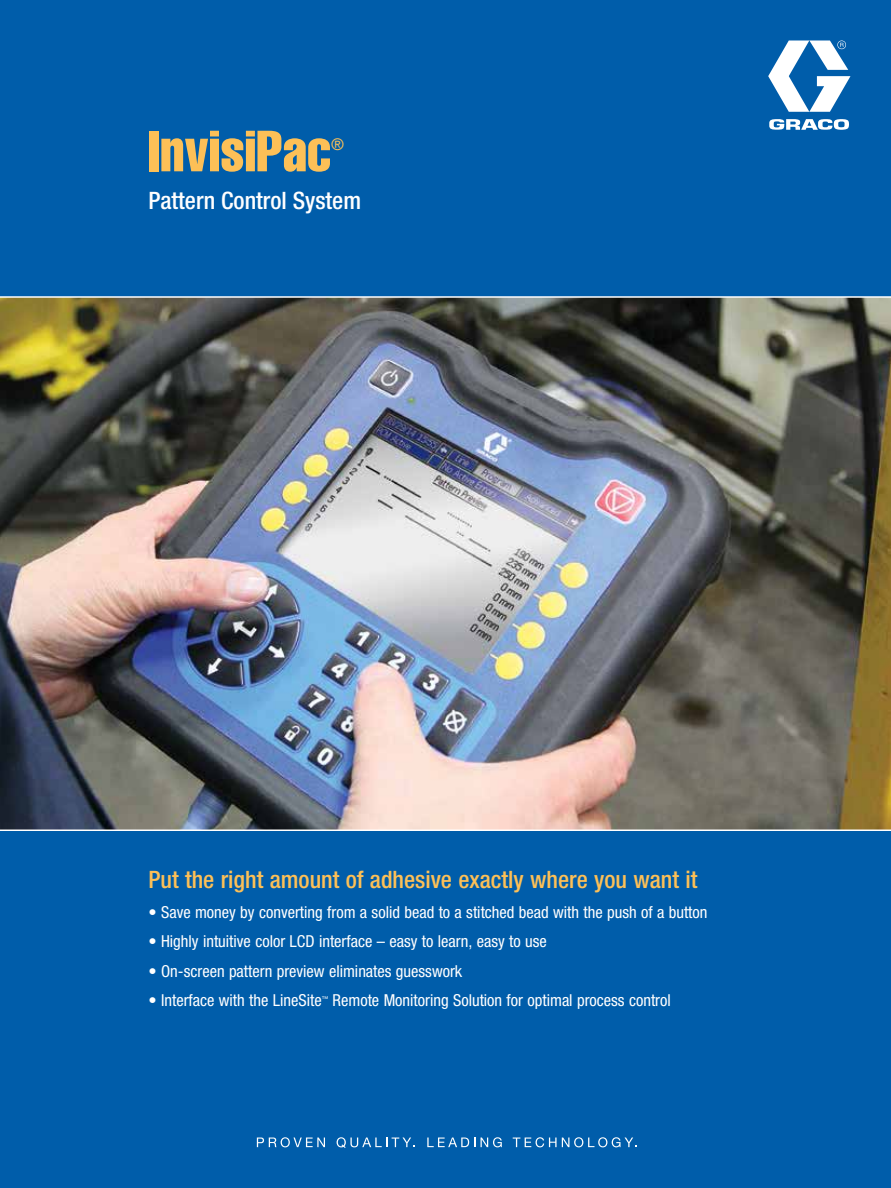
<style>
.page{position:relative;width:891px;height:1188px;background:#005daa}
.page>*{position:absolute;margin:0;border:0;box-sizing:border-box;transform-origin:0 0}
.t1{font:57px "Helvetica LT Std Comp";color:#fdc057}
.t2{font:500 condensed 24px "Helvetica Neue LT Std";color:#fdc057}
.t3{font:500 condensed 24px "Helvetica Neue LT Std";color:#fff}
.t4{font:condensed 16.5px "Helvetica Neue LT Std";color:#fff}
.t5{font:condensed 16.2px "Helvetica Neue LT Std";color:#fdc057}
.t6{font:condensed 6.6px "Helvetica Neue LT Std";color:#fff}
</style>
<div class="page">
<img style="left:0;top:298px;width:891px;height:532px">
<svg style="left:768px;top:40px;width:82px;height:90px"></svg>
<svg style="left:257px;top:1137px;width:68px;height:10px"></svg>
<svg style="left:337px;top:1137px;width:78px;height:11px"></svg>
<svg style="left:427px;top:1138px;width:48px;height:9px"></svg>
<svg style="left:481px;top:1137px;width:21px;height:10px"></svg>
<svg style="left:513px;top:1137px;width:124px;height:10px"></svg>
<hr style="left:0;top:296px;width:891px;height:2px;background:#fff">
<hr style="left:0;top:830px;width:891px;height:1px;background:#fff">
<h1 class="t1" style="left:148px;top:115px;width:184px">InvisiPac</h1>
<p class="t5" style="left:331px;top:135px;width:14px">®</p>
<h2 class="t3" style="left:148px;top:186px;width:214px">Pattern Control System</h2>
<h2 class="t2" style="left:148px;top:865px;width:551px">Put the right amount of adhesive exactly where you want it</h2>
<p class="t4" style="left:148px;top:902px;width:561px">• Save money by converting from a solid bead to a stitched bead with the push of a button</p>
<p class="t4" style="left:148px;top:932px;width:400px">• Highly intuitive color LCD interface – easy to learn, easy to use</p>
<p class="t4" style="left:148px;top:961px;width:315px">• On-screen pattern preview eliminates guesswork</p>
<p class="t4" style="left:148px;top:991px;width:175px">• Interface with the LineSite</p>
<p class="t6" style="left:322px;top:995px;width:8px">™</p>
<p class="t4" style="left:333px;top:991px;width:340px">Remote Monitoring Solution for optimal process control</p>
</div>
